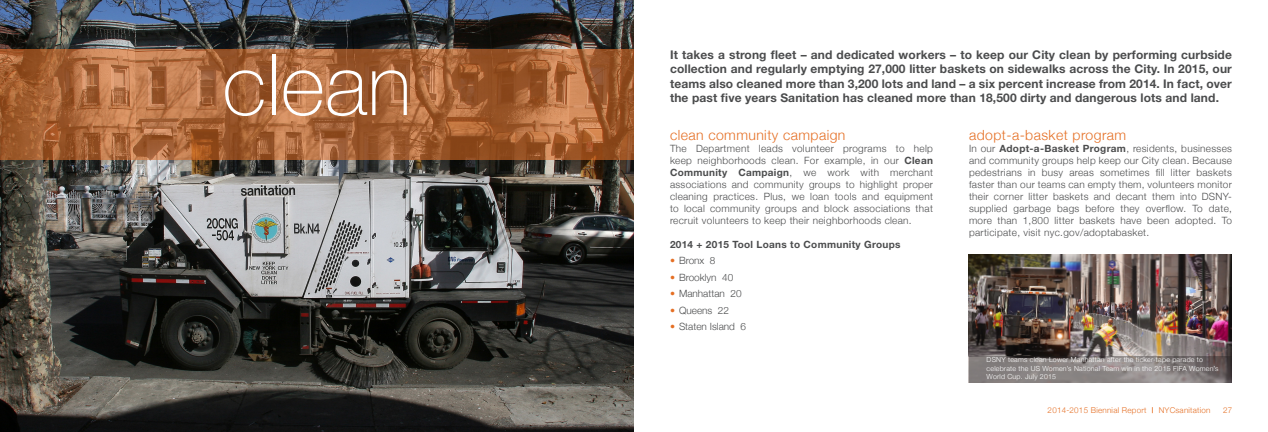
<style>
.page{position:relative;width:1268px;height:432px;background:#fff}
.page>*{position:absolute;margin:0;border:0;box-sizing:border-box;transform-origin:0 0}
.t1{font:100 85px "Helvetica Neue";color:#fff}
.t2{font:300 14px "Helvetica Neue";letter-spacing:.03em;color:#e56f24}
.t3{font:700 12px/14.4px "Helvetica Neue";letter-spacing:.01em;color:#4b4c4d;text-align:justify}
.t4{font:300 10px/12px "Helvetica Neue";letter-spacing:.03em;color:#4b4c4d;text-align:justify}
.t5{font:300 10px "Helvetica Neue";color:#4b4c4d}
.t6{font:700 10px "Helvetica Neue";letter-spacing:.03em;color:#4b4c4d}
.t7{font:300 8px "Helvetica Neue";letter-spacing:.03em;color:#e56f24}
.t8{font:300 7px/8.4px "Helvetica Neue";letter-spacing:.03em;color:#fff}
.s1{font-weight:700}
.s2{color:#e56f24}
</style>
<div class="page">
<img style="left:0;top:0;width:634px;height:432px">
<svg style="left:0;top:49px;width:634px;height:110px;background:#a96538"></svg>
<img style="left:968px;top:254px;width:263px;height:102px">
<svg style="left:968px;top:356px;width:263px;height:26px;background:#837d7c"></svg>
<p class="t1" style="left:222px;top:36px;width:191px">clean</p>
<p class="t3" style="left:670px;top:47px;width:563px">It takes a strong fleet – and dedicated workers – to keep our City clean by performing curbside collection and regularly emptying 27,000 litter baskets on sidewalks across the City. In 2015, our teams also cleaned more than 3,200 lots and land – a six percent increase from 2014. In fact, over the past five years Sanitation has cleaned more than 18,500 dirty and dangerous lots and land.</p>
<p class="t2" style="left:670px;top:126px;width:177px">clean community campaign</p>
<p class="t4" style="left:670px;top:142px;width:264px">The Department leads volunteer programs to help keep neighborhoods clean. For example, in our <span class="s1">Clean Community Campaign</span>, we work with merchant associations and community groups to highlight proper cleaning practices. Plus, we loan tools and equipment to local community groups and block associations that recruit volunteers to keep their neighborhoods clean.</p>
<p class="t6" style="left:670px;top:238px;width:232px">2014 + 2015 Tool Loans to Community Groups</p>
<p class="t4" style="left:670px;top:254px;width:47px"><span class="s2">•</span> Bronx 8</p>
<p class="t5" style="left:670px;top:271px;width:65px"><span class="s2">•</span> Brooklyn 40</p>
<p class="t5" style="left:670px;top:287px;width:73px"><span class="s2">•</span> Manhattan 20</p>
<p class="t5" style="left:670px;top:304px;width:61px"><span class="s2">•</span> Queens 22</p>
<p class="t5" style="left:670px;top:320px;width:78px"><span class="s2">•</span> Staten Island 6</p>
<p class="t2" style="left:968px;top:126px;width:159px">adopt-a-basket program</p>
<p class="t4" style="left:968px;top:142px;width:264px">In our <span class="s1">Adopt-a-Basket Program</span>, residents, businesses and community groups help keep our City clean. Because pedestrians in busy areas sometimes fill litter baskets faster than our teams can empty them, volunteers monitor their corner litter baskets and decant them into DSNY&shy;supplied garbage bags before they overflow. To date, more than 1,800 litter baskets have been adopted. To participate, visit nyc.gov/adoptabasket.</p>
<p class="t8" style="left:986px;top:356px;width:233px">DSNY teams clean Lower Manhattan after the ticker-tape parade to celebrate the US Women’s National Team win in the 2015 FIFA Women’s<br>World Cup. July 2015</p>
<p class="t7" style="left:1047px;top:405px;width:164px">2014-2015 Biennial Report <span class="s1">|</span> NYCsanitation</p>
<p class="t7" style="left:1222px;top:405px;width:11px">27</p>
</div>
